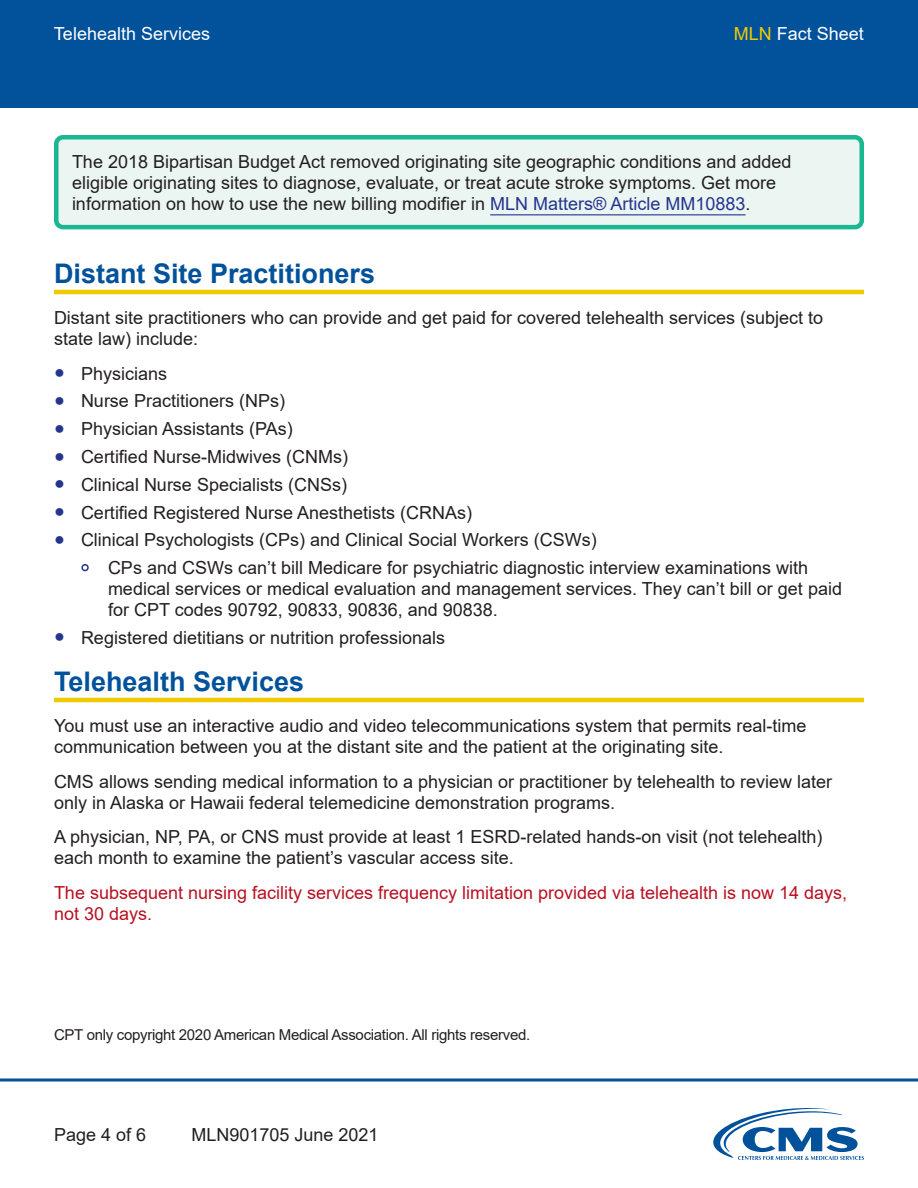
<style>
.page{position:relative;width:918px;height:1188px;background:#fff}
.page>*{position:absolute;margin:0;border:0;box-sizing:border-box;transform-origin:0 0}
.t1{font:700 27px "Arial";color:#01529b}
.t2{font:18px/21px "Arial";color:#231f20}
.t3{font:18px/21px "Arial";color:#ba1021}
.t4{font:18px "Arial";color:#fff}
.t5{font:15px "Arial";letter-spacing:-.02em;color:#231f20}
.s1{color:#f0cb02}
.s2{color:#25358f}
.s3{font-size:13.5px;color:#25358f}
</style>
<div class="page">
<div style="left:0;top:0;width:918px;height:108px;background:#01529b"></div>
<svg style="left:0;top:1078px;width:918px;height:4px;background:#407db3"></svg>
<svg style="left:713px;top:1108px;width:151px;height:52px"></svg>
<hr style="left:54px;top:290px;width:810px;height:4px;background:#f0cb02">
<hr style="left:54px;top:698px;width:810px;height:4px;background:#f0cb02">
<div style="left:56px;top:137px;width:806px;height:90px;background:#ebf5f1;border-radius:7px"></div>
<hr style="left:490px;top:214px;width:256px;height:1px;background:#25358f">
<div style="left:54px;top:135px;width:810px;height:94px;border:4px solid #1ab892;border-radius:7px"></div>
<p class="t4" style="left:54px;top:21px;width:158px">Telehealth Services</p>
<p class="t4" style="left:734px;top:21px;width:132px"><span class="s1">MLN</span> Fact Sheet</p>
<p class="t2" style="left:72px;top:151px;width:721px">The 2018 Bipartisan Budget Act removed originating site geographic conditions and added eligible originating sites to diagnose, evaluate, or treat acute stroke symptoms. Get more information on how to use the new billing modifier in <span class="s2">MLN Matters® Article MM10883</span>.</p>
<h2 class="t1" style="left:54px;top:254px;width:323px">Distant Site Practitioners</h2>
<p class="t2" style="left:54px;top:307px;width:771px">Distant site practitioners who can provide and get paid for covered telehealth services (subject to state law) include:</p>
<p class="t2" style="left:54px;top:363px;width:115px"><span class="s2">●</span> Physicians</p>
<p class="t2" style="left:54px;top:391px;width:233px"><span class="s2">●</span> Nurse Practitioners (NPs)</p>
<p class="t2" style="left:54px;top:418px;width:240px"><span class="s2">●</span> Physician Assistants (PAs)</p>
<p class="t2" style="left:54px;top:446px;width:295px"><span class="s2">●</span> Certified Nurse-Midwives (CNMs)</p>
<p class="t2" style="left:54px;top:474px;width:295px"><span class="s2">●</span> Clinical Nurse Specialists (CNSs)</p>
<p class="t2" style="left:54px;top:502px;width:420px"><span class="s2">●</span> Certified Registered Nurse Anesthetists (CRNAs)</p>
<p class="t2" style="left:54px;top:529px;width:544px"><span class="s2">●</span> Clinical Psychologists (CPs) and Clinical Social Workers (CSWs)</p>
<p class="t2" style="left:108px;top:557px;width:736px;text-indent:-27px"><span class="s3">●</span> CPs and CSWs can’t bill Medicare for psychiatric diagnostic interview examinations with medical services or medical evaluation and management services. They can’t bill or get paid for CPT codes 90792, 90833, 90836, and 90838.</p>
<p class="t2" style="left:54px;top:627px;width:393px"><span class="s2">●</span> Registered dietitians or nutrition professionals</p>
<h2 class="t1" style="left:54px;top:662px;width:252px">Telehealth Services</h2>
<p class="t2" style="left:54px;top:715px;width:754px">You must use an interactive audio and video telecommunications system that permits real-time communication between you at the distant site and the patient at the originating site.</p>
<p class="t2" style="left:54px;top:771px;width:780px">CMS allows sending medical information to a physician or practitioner by telehealth to review later only in Alaska or Hawaii federal telemedicine demonstration programs.</p>
<p class="t2" style="left:54px;top:826px;width:770px">A physician, NP, PA, or CNS must provide at least 1 ESRD-related hands-on visit (not telehealth) each month to examine the patient’s vascular access site.</p>
<p class="t3" style="left:54px;top:882px;width:795px">The subsequent nursing facility services frequency limitation provided via telehealth is now 14 days, not 30 days.</p>
<p class="t5" style="left:54px;top:1025px;width:478px">CPT only copyright 2020 American Medical Association. All rights reserved.</p>
<p class="t2" style="left:54px;top:1124px;width:94px">Page 4 of 6</p>
<p class="t2" style="left:192px;top:1124px;width:189px">MLN901705 June 2021</p>
</div>
